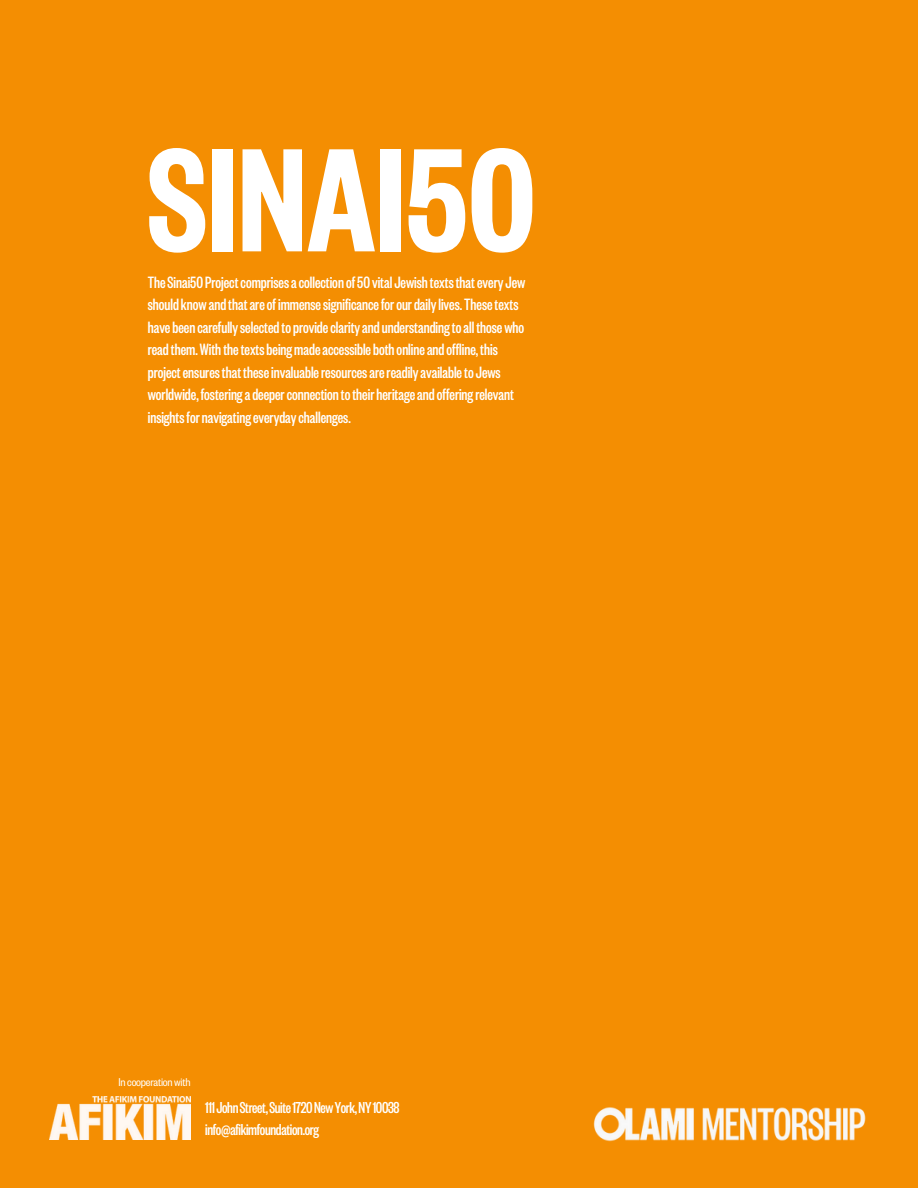
<style>
.page{position:relative;width:918px;height:1188px;background:#f48e02}
.page>*{position:absolute;margin:0;border:0;box-sizing:border-box;transform-origin:0 0}
.t1{font:600 162px "Founders Grotesk X Cond";letter-spacing:.01em;color:#fff}
.t2{font:500 18px/22.5px "Founders Grotesk X Cond";color:#fff}
.t3{font:500 17.4px/21.9px "Founders Grotesk X Cond";letter-spacing:-.02em;color:#fff}
.t4{font:12.45px "Founders Grotesk Cond";letter-spacing:-.02em;color:#fff}
</style>
<div class="page">
<img style="left:50px;top:1096px;width:140px;height:44px">
<img style="left:593px;top:1107px;width:273px;height:35px">
<p class="t1" style="left:148px;top:149px;width:389px">SINAI50</p>
<h2 class="t2" style="left:148px;top:274px;width:379px">TheSinai50Projectcomprisesacollectionof50vitalJewishtextsthateveryJew shouldknow andthatareof immensesignificanceforourdailylives.Thesetexts havebeencarefullyselectedtoprovideclarityandunderstandingtoall those who readthem.Withthetextsbeingmadeaccessiblebothonlineandoffline, this projectensuresthat theseinvaluableresourcesarereadilyavailabletoJews worldwide, fosteringadeeperconnectiontotheirheritageandofferingrelevant insightsfornavigatingeverydaychallenges.</h2>
<h2 class="t4" style="left:119px;top:1078px;width:73px">In cooperationwith</h2>
<p class="t3" style="left:205px;top:1100px;width:196px">111JohnStreet,Suite1720NewYork,NY10038 info@afikimfoundation.org</p>
</div>
